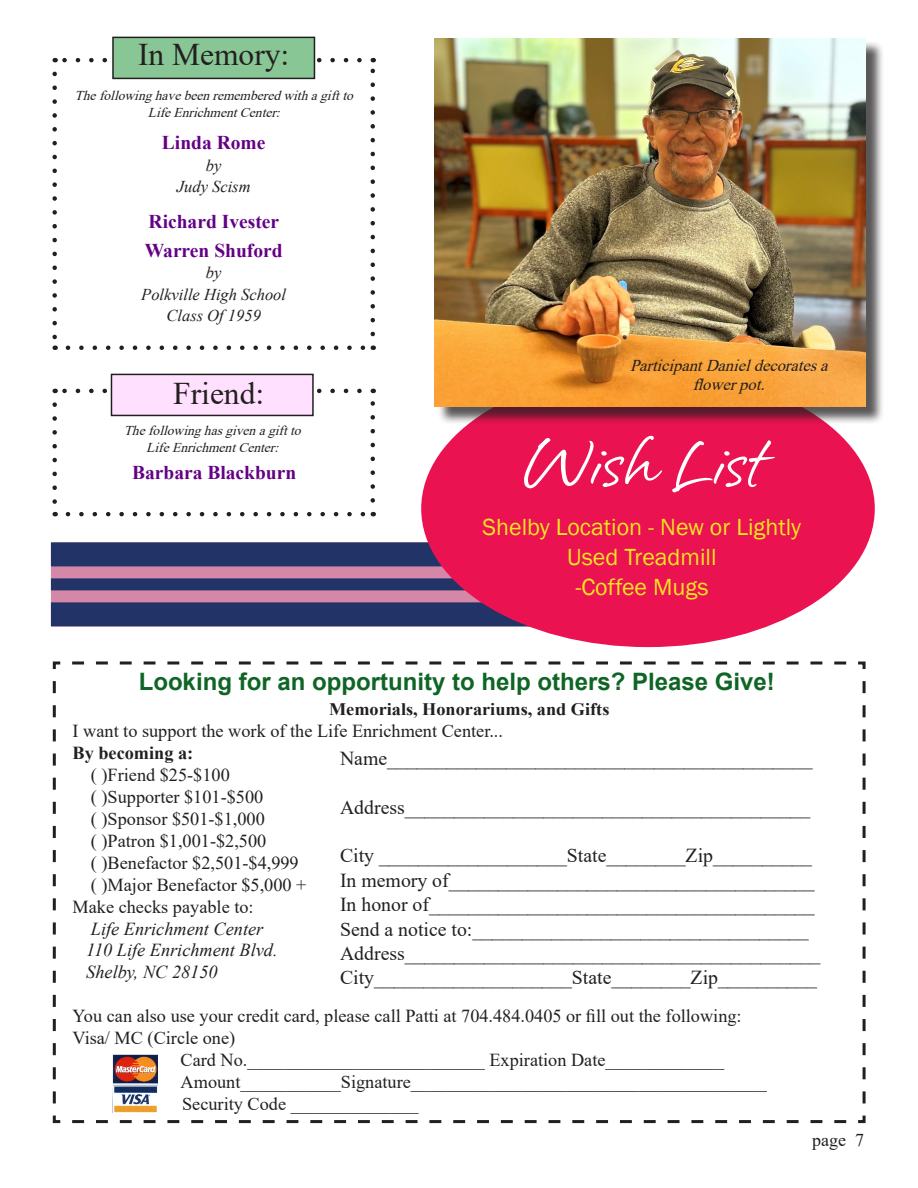
<style>
.page{position:relative;width:918px;height:1188px;background:#fff}
.page>*{position:absolute;margin:0;border:0;box-sizing:border-box;transform-origin:0 0}
.t1{font:60px "Forget Me Not HMK";color:#fff}
.t2{font:31.5px "Times New Roman";color:#231f20}
.t3{font:24px/30px "Franklin Gothic";color:#f4e521;text-align:center}
.t4{font:700 24px "Arial";color:#0f6525}
.t5{font:19.8px "Times New Roman";color:#231f20}
.t6{font:700 19.5px "Times New Roman";color:#640085}
.t7{font:18.3px "Times New Roman";color:#231f20}
.t8{font:italic 18.3px "Times New Roman";color:#231f20}
.t9{font:700 18.3px "Times New Roman";color:#231f20}
.t10{font:18px "Times New Roman";color:#231f20}
.t11{font:700 17.55px "Times New Roman";color:#231f20;scale:1.04 1}
.t12{font:italic 16.5px "Times New Roman";color:#231f20}
.t13{font:italic 16.5px/19.5px "Times New Roman";color:#231f20;text-align:center}
.t14{font:italic 13.5px "Times New Roman";color:#231f20}
</style>
<div class="page">
<div style="left:51px;top:542px;width:713px;height:84px;background:#d587a8"></div>
<div style="left:51px;top:542px;width:713px;height:24px;background:#213367"></div>
<div style="left:51px;top:578px;width:713px;height:12px;background:#213367"></div>
<div style="left:51px;top:602px;width:713px;height:24px;background:#213367"></div>
<div style="left:421px;top:370px;width:454px;height:277px;background:#ea1251;border-radius:50%"></div>
<svg style="left:68px;top:512px;width:298px;height:4px"></svg>
<svg style="left:52px;top:405px;width:5px;height:111px"></svg>
<svg style="left:371px;top:389px;width:4px;height:111px"></svg>
<svg style="left:55px;top:389px;width:305px;height:4px"></svg>
<svg style="left:68px;top:346px;width:298px;height:4px"></svg>
<svg style="left:52px;top:74px;width:5px;height:276px"></svg>
<svg style="left:371px;top:58px;width:4px;height:276px"></svg>
<svg style="left:55px;top:58px;width:305px;height:4px"></svg>
<div style="left:112px;top:37px;width:203px;height:42px;background:#88c695;border:2px solid #231f20"></div>
<svg style="left:52px;top:661px;width:814px;height:463px"></svg>
<img style="left:112px;top:1055px;width:45px;height:58px">
<div style="left:111px;top:374px;width:203px;height:42px;background:#ffe1ff;border:2px solid #231f20"></div>
<div style="left:437px;top:40px;width:447px;height:385px;background:#231f20;opacity:.75"></div>
<img style="left:435px;top:38px;width:431px;height:368px">
<p class="t2" style="left:138px;top:33px;width:153px">In Memory:</p>
<p class="t14" style="left:75px;top:86px;width:285px">Thefollowinghavebeenrememberedwithagiftto</p>
<p class="t14" style="left:148px;top:103px;width:138px">LifeEnrichmentCenter:</p>
<p class="t6" style="left:162px;top:128px;width:105px">Linda Rome</p>
<p class="t12" style="left:206px;top:154px;width:17px">by</p>
<p class="t12" style="left:177px;top:175px;width:75px">Judy Scism</p>
<p class="t6" style="left:149px;top:207px;width:132px">Richard Ivester</p>
<p class="t6" style="left:145px;top:236px;width:139px">Warren Shuford</p>
<p class="t12" style="left:206px;top:261px;width:17px">by</p>
<p class="t12" style="left:141px;top:283px;width:146px">Polkville High School</p>
<p class="t12" style="left:167px;top:305px;width:96px">Class Of 1959</p>
<p class="t2" style="left:173px;top:372px;width:93px">Friend:</p>
<p class="t14" style="left:124px;top:421px;width:183px">Thefollowinghasgivenagiftto</p>
<p class="t14" style="left:146px;top:438px;width:138px">LifeEnrichmentCenter:</p>
<p class="t6" style="left:132px;top:459px;width:166px">Barbara Blackburn</p>
<p class="t13" style="left:630px;top:355px;width:205px">ParticipantDanieldecoratesa flowerpot.</p>
<p class="t1" style="left:521px;top:428px;width:244px">Wish List</p>
<p class="t3" style="left:483px;top:512px;width:320px">Shelby Location - New or Lightly<br>Used Treadmill</p>
<p class="t3" style="left:575px;top:572px;width:135px">-Coffee Mugs</p>
<p class="t4" style="left:139px;top:664px;width:638px">Looking for an opportunity to help others? Please Give!</p>
<p class="t11" style="left:329px;top:697px;width:271px">Memorials, Honorariums, and Gifts</p>
<p class="t7" style="left:73px;top:718px;width:432px">I want to support the work of the Life Enrichment Center...</p>
<p class="t9" style="left:73px;top:740px;width:122px">By becoming a:</p>
<p class="t7" style="left:91px;top:762px;width:140px">( )Friend $25-$100</p>
<p class="t7" style="left:91px;top:784px;width:174px">( )Supporter $101-$500</p>
<p class="t7" style="left:91px;top:806px;width:175px">( )Sponsor $501-$1,000</p>
<p class="t7" style="left:91px;top:828px;width:177px">( )Patron $1,001-$2,500</p>
<p class="t7" style="left:91px;top:850px;width:209px">( )Benefactor $2,501-$4,999</p>
<p class="t7" style="left:91px;top:872px;width:217px">( )Major Benefactor $5,000 +</p>
<p class="t7" style="left:73px;top:894px;width:183px">Make checks payable to:</p>
<p class="t8" style="left:91px;top:916px;width:174px">Life Enrichment Center</p>
<p class="t8" style="left:86px;top:938px;width:193px">110 Life Enrichment Blvd.</p>
<p class="t8" style="left:86px;top:960px;width:133px">Shelby, NC 28150</p>
<p class="t7" style="left:73px;top:1003px;width:671px">You can also use your credit card, please call Patti at 704.484.0405 or fill out the following:</p>
<p class="t7" style="left:73px;top:1025px;width:164px">Visa/ MC (Circle one)</p>
<p class="t7" style="left:181px;top:1047px;width:545px">Card No.__________________________ Expiration Date_____________</p>
<p class="t7" style="left:181px;top:1069px;width:588px">Amount___________Signature_______________________________________</p>
<p class="t7" style="left:182px;top:1091px;width:238px">Security Code ______________</p>
<p class="t5" style="left:340px;top:745px;width:474px">Name___________________________________________</p>
<p class="t5" style="left:340px;top:793px;width:472px">Address_________________________________________</p>
<p class="t5" style="left:340px;top:842px;width:474px">City ___________________State________Zip__________</p>
<p class="t5" style="left:340px;top:866px;width:476px">In memory of_____________________________________</p>
<p class="t5" style="left:340px;top:891px;width:476px">In honor of_______________________________________</p>
<p class="t5" style="left:340px;top:915px;width:470px">Send a notice to:__________________________________</p>
<p class="t5" style="left:340px;top:939px;width:482px">Address__________________________________________</p>
<p class="t5" style="left:340px;top:964px;width:478px">City____________________State________Zip__________</p>
<p class="t10" style="left:812px;top:1128px;width:53px">page 7</p>
</div>
